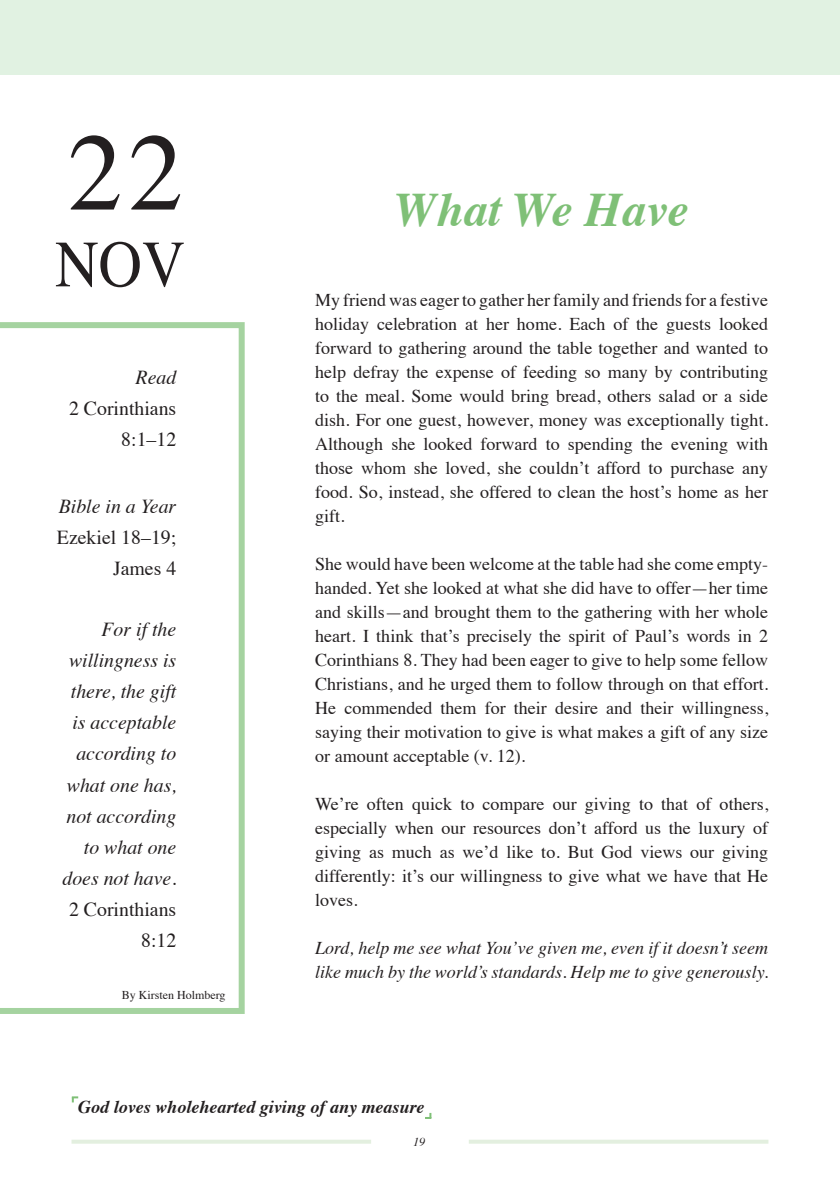
<style>
.page{position:relative;width:840px;height:1191px;background:#fff}
.page>*{position:absolute;margin:0;border:0;box-sizing:border-box;transform-origin:0 0}
.t1{font:110px "Times";color:#231f20}
.t2{font:66px "Times";color:#231f20;scale:.91 1}
.t3{font:italic 700 48px "Times";color:#7fc077}
.t4{font:italic 19.8px/31px "Times";color:#231f20;text-align:right}
.t5{font:19.8px/31px "Times";color:#231f20;text-align:right}
.t6{font:18px/24px "Times";color:#231f20;text-align:justify}
.t7{font:italic 18px/24px "Times";color:#231f20}
.t8{font:italic 700 18px "Times";color:#231f20}
.t9{font:12px "Times";color:#231f20}
.t10{font:italic 12px "Times";color:#231f20}
</style>
<div class="page">
<svg style="left:0;top:322px;width:244px;height:692px"></svg>
<svg style="left:425px;top:1113px;width:6px;height:6px"></svg>
<svg style="left:72px;top:1096px;width:6px;height:6px"></svg>
<div style="left:0;top:0;width:839px;height:74px;background:#e1f2e2"></div>
<svg style="left:469px;top:1140px;width:299px;height:3px"></svg>
<svg style="left:71px;top:1140px;width:300px;height:3px"></svg>
<h1 class="t1" style="left:67px;top:70px;width:117px">22</h1>
<h2 class="t2" style="left:55px;top:202px;width:144px">NOV</h2>
<p class="t4" style="left:135px;top:360px;width:42px">Read</p>
<p class="t5" style="left:69px;top:391px;width:109px">2 Corinthians<br>8:1–12</p>
<p class="t4" style="left:59px;top:489px;width:119px">Bible in a Year</p>
<p class="t5" style="left:57px;top:520px;width:121px">Ezekiel 18–19;<br>James 4</p>
<p class="t4" style="left:62px;top:612px;width:115px">For if the willingness is there, the gift is acceptable according to what one has, not according to what one does not have.</p>
<p class="t5" style="left:69px;top:892px;width:109px">2 Corinthians<br>8:12</p>
<p class="t9" style="left:122px;top:983px;width:105px">By Kirsten Holmberg</p>
<h3 class="t3" style="left:394px;top:165px;width:296px">What We Have</h3>
<p class="t6" style="left:315px;top:286px;width:454px">My friend was eager to gather her family and friends for a festive holiday celebration at her home. Each of the guests looked forward to gathering around the table together and wanted to help defray the expense of feeding so many by contributing to the meal. Some would bring bread, others salad or a side dish. For one guest, however, money was exceptionally tight.<br>Although she looked forward to spending the evening with those whom she loved, she couldn’t afford to purchase any food. So, instead, she offered to clean the host’s home as her gift.</p>
<p class="t6" style="left:315px;top:550px;width:454px">She would have been welcome at the table had she come empty&shy;handed. Yet she looked at what she did have to offer—her time and skills—and brought them to the gathering with her whole heart. I think that’s precisely the spirit of Paul’s words in 2<br>Corinthians 8. They had been eager to give to help some fellow Christians, and he urged them to follow through on that effort.<br>He commended them for their desire and their willingness, saying their motivation to give is what makes a gift of any size or amount acceptable (v. 12).</p>
<p class="t6" style="left:315px;top:790px;width:454px">We’re often quick to compare our giving to that of others, especially when our resources don’t afford us the luxury of giving as much as we’d like to. But God views our giving differently: it’s our willingness to give what we have that He loves.</p>
<p class="t7" style="left:315px;top:935px;width:454px">Lord, help me see what You’ve given me, even if it doesn’t seem like much by the world’s standards. Help me to give generously.</p>
<p class="t8" style="left:78px;top:1090px;width:347px">God loves wholehearted giving of any measure</p>
<p class="t10" style="left:413px;top:1131px;width:13px">19</p>
</div>
